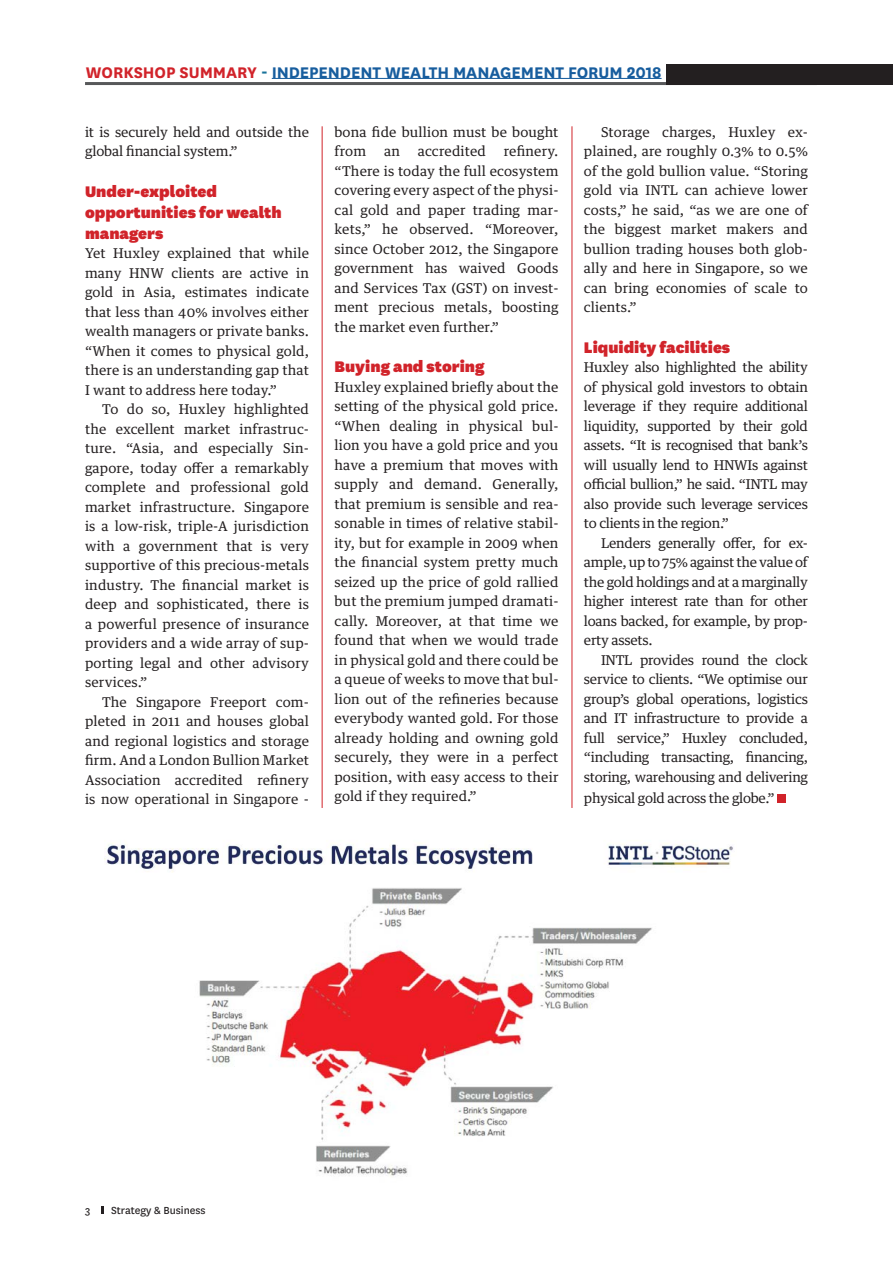
<style>
.page{position:relative;width:893px;height:1263px;background:#fff}
.page>*{position:absolute;margin:0;border:0;box-sizing:border-box;transform-origin:0 0}
.t1{font:900 18px/21px "National";color:#d1232a}
.t2{font:700 18px "National";letter-spacing:-.005em;color:#175d9e}
.t3{font:13.5px/19.5px "Guardian Text Egyp";letter-spacing:.01em;color:#231f20;text-align:justify}
.t4{font:13.5px/19.5px "Guardian Text Egyp";letter-spacing:-.01em;color:#231f20}
.t5{font:13.5px "Guardian Text Egyp";letter-spacing:-.02em;color:#231f20}
.t6{font:12px "National";color:#231f20}
.s1{color:#d1232a}
.s2{color:#18729a}
</style>
<div class="page">
<svg style="left:101px;top:1206px;width:2px;height:8px"></svg>
<hr style="left:85px;top:82px;width:732px;height:3px;background:#57585a">
<div style="left:666px;top:64px;width:227px;height:21px;background:#231f20"></div>
<hr style="left:272px;top:78px;width:390px;height:1px;background:#175d9e">
<div style="left:778px;top:794px;width:8px;height:9px;background:#d1232a"></div>
<hr style="left:322px;top:126px;width:1px;height:682px;background:#d1232a">
<hr style="left:572px;top:126px;width:1px;height:682px;background:#d1232a">
<img style="left:199px;top:888px;width:453px;height:288px">
<img style="left:104px;top:843px;width:629px;height:29px">
<h1 class="t2" style="left:86px;top:60px;width:577px"><span class="s1">WORKSHOP SUMMARY</span> <span class="s2">-</span> INDEPENDENT WEALTH MANAGEMENT FORUM 2018</h1>
<p class="t4" style="left:85px;top:121px;width:225px">it is securely held and outside the global financial system.”</p>
<p class="t1" style="left:85px;top:180px;width:198px">Under-exploited opportunities for wealth managers</p>
<p class="t3" style="left:85px;top:242px;width:225px">Yet Huxley explained that while many HNW clients are active in gold in Asia, estimates indicate that less than 40% involves either wealth managers or private banks. “When it comes to physical gold, there is an understanding gap that I want to address here today.”</p>
<p class="t3" style="left:85px;top:398px;width:225px;text-indent:17px">To do so, Huxley highlighted the excellent market infrastruc&shy;ture. “Asia, and especially Sin&shy;gapore, today offer a remarkably complete and professional gold market infrastructure. Singapore is a low-risk, triple-A jurisdiction with a government that is very supportive of this precious-metals industry. The financial market is deep and sophisticated, there is a powerful presence of insurance providers and a wide array of sup&shy;porting legal and other advisory services.”</p>
<p class="t3" style="left:85px;top:691px;width:225px;text-indent:17px">The Singapore Freeport com&shy;pleted in 2011 and houses global and regional logistics and storage firm. And a London Bullion Market Association accredited refinery is now operational in Singapore -</p>
<p class="t3" style="left:334px;top:121px;width:225px">bona fide bullion must be bought from</p>
<p class="t3" style="left:334px;top:140px;width:225px;text-indent:169px">refinery. “There is today the full ecosystem covering every aspect of the physi&shy;cal gold and paper trading mar&shy;kets,” he observed. “Moreover, since October 2012, the Singapore government has waived Goods and Services Tax (GST) on invest&shy;ment precious metals, boosting the market even further.”</p>
<p class="t1" style="left:334px;top:355px;width:151px">Buying and storing</p>
<p class="t3" style="left:334px;top:376px;width:225px">Huxley explained briefly about the setting of the physical gold price. “When dealing in physical bul&shy;lion you have a gold price and you have a premium that moves with supply and demand. Generally, that premium is sensible and rea&shy;sonable in times of relative stabil&shy;ity, but for example in 2009 when the financial system pretty much seized up the price of gold rallied but the premium jumped dramati&shy;cally. Moreover, at that time we found that when we would trade in physical gold and there could be a queue of weeks to move that bul&shy;lion out of the refineries because everybody wanted gold. For those already holding and owning gold securely, they were in a perfect position, with easy access to their gold if they required.”</p>
<p class="t3" style="left:384px;top:140px;width:17px">an</p>
<p class="t3" style="left:418px;top:140px;width:70px">accredited</p>
<p class="t3" style="left:584px;top:121px;width:225px;text-indent:17px">Storage charges, Huxley ex&shy;plained, are roughly 0.3% to 0.5% of the gold bullion value. “Storing gold via INTL can achieve lower costs,” he said, “as we are one of the biggest market makers and bullion trading houses both glob&shy;ally and here in Singapore, so we can bring economies of scale to clients.”</p>
<p class="t1" style="left:584px;top:336px;width:148px">Liquidity facilities</p>
<p class="t3" style="left:584px;top:356px;width:225px">Huxley also highlighted the ability of physical gold investors to obtain leverage if they require additional liquidity, supported by their gold assets. “It is recognised that bank’s will usually lend to HNWIs against official bullion,” he said. “INTL may also provide such leverage services to clients in the region.”</p>
<p class="t3" style="left:584px;top:532px;width:225px;text-indent:17px">Lenders generally offer, for ex&shy;ample, up to 75% against the value of the gold holdings and at a marginally higher interest rate than for other loans backed, for example, by prop&shy;erty assets.</p>
<p class="t3" style="left:584px;top:649px;width:225px;text-indent:17px">INTL provides round the clock service to clients. “We optimise our group’s global operations, logistics and IT infrastructure to provide a full service,” Huxley concluded, “including transacting, financing, storing, warehousing and delivering</p>
<p class="t5" style="left:584px;top:787px;width:192px">physical gold across the globe.”</p>
<p class="t6" style="left:85px;top:1202px;width:7px">3</p>
<p class="t6" style="left:111px;top:1202px;width:96px">Strategy &amp; Business</p>
</div>
